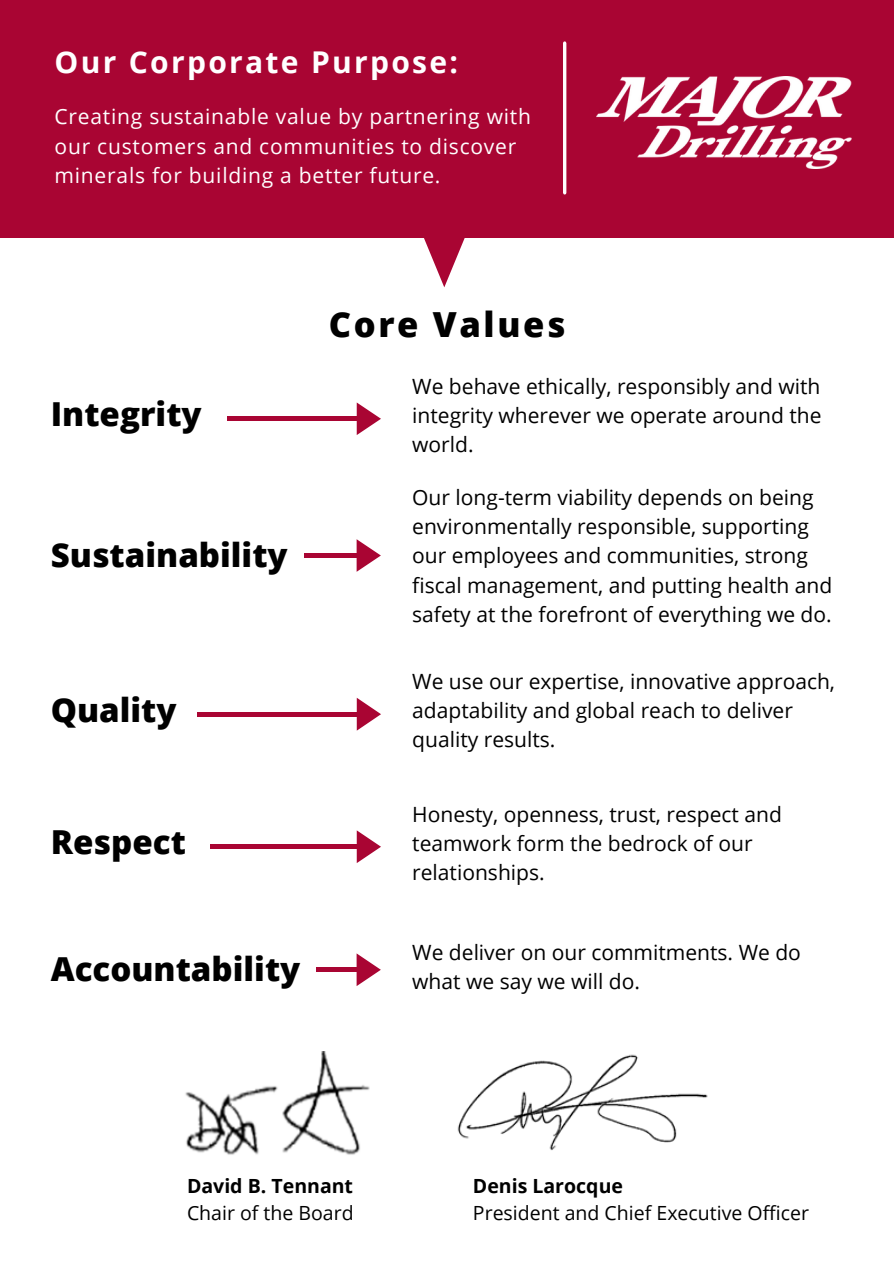
<style>
.page{position:relative;width:894px;height:1264px;background:#fff}
.page>*{position:absolute;margin:0;border:0;box-sizing:border-box;transform-origin:0 0}
.t1{font:800 34.5px "Open Sans";letter-spacing:.075em;color:#000}
.t2{font:800 33px "Open Sans";color:#000}
.t3{font:700 30px "Open Sans";letter-spacing:.075em;color:#fff}
.t4{font:21px/29.2px "Open Sans";color:#000}
.t5{font:21px/29.2px "Open Sans";letter-spacing:.035em;color:#fff}
.t6{font:19.5px "Open Sans";color:#000}
.t7{font:700 19.5px "Open Sans";color:#000}
</style>
<div class="page">
<img style="left:185px;top:1051px;width:185px;height:104px">
<img style="left:457px;top:1054px;width:251px;height:97px">
<svg style="left:424px;top:238px;width:41px;height:49px"></svg>
<div style="left:0;top:0;width:893px;height:238px;background:#a90533"></div>
<img style="left:596px;top:76px;width:254px;height:93px">
<div style="left:227px;top:416px;width:135px;height:5px;background:#a90533"></div>
<svg style="left:356px;top:402px;width:25px;height:33px"></svg>
<div style="left:197px;top:711px;width:165px;height:5px;background:#a90533"></div>
<svg style="left:356px;top:697px;width:25px;height:33px"></svg>
<div style="left:211px;top:844px;width:151px;height:5px;background:#a90533"></div>
<svg style="left:356px;top:830px;width:25px;height:33px"></svg>
<div style="left:304px;top:553px;width:57px;height:5px;background:#a90533"></div>
<svg style="left:356px;top:539px;width:25px;height:33px"></svg>
<div style="left:316px;top:967px;width:45px;height:5px;background:#a90533"></div>
<svg style="left:356px;top:953px;width:25px;height:33px"></svg>
<hr style="left:563px;top:43px;width:3px;height:150px;background:#fff">
<p class="t3" style="left:55px;top:40px;width:405px">Our Corporate Purpose:</p>
<p class="t5" style="left:55px;top:102px;width:478px">Creating sustainable value by partnering with our customers and communities to discover minerals for building a better future.</p>
<p class="t2" style="left:51px;top:391px;width:152px">Integrity</p>
<p class="t2" style="left:51px;top:531px;width:238px">Sustainability</p>
<p class="t2" style="left:51px;top:686px;width:127px">Quality</p>
<p class="t2" style="left:51px;top:819px;width:136px">Respect</p>
<p class="t2" style="left:51px;top:945px;width:251px">Accountability</p>
<p class="t1" style="left:329px;top:300px;width:238px">Core Values</p>
<p class="t4" style="left:412px;top:371px;width:410px;text-align:justify">We behave ethically, responsibly and with integrity wherever we operate around the world.</p>
<p class="t4" style="left:412px;top:482px;width:421px">Our long-term viability depends on being environmentally responsible, supporting our employees and communities, strong fiscal management, and putting health and safety at the forefront of everything we do.</p>
<p class="t4" style="left:412px;top:666px;width:424px">We use our expertise, innovative approach, adaptability and global reach to deliver quality results.</p>
<p class="t4" style="left:412px;top:798px;width:371px">Honesty, openness, trust, respect and teamwork form the bedrock of our relationships.</p>
<p class="t4" style="left:412px;top:937px;width:390px">We deliver on our commitments. We do what we say we will do.</p>
<p class="t7" style="left:187px;top:1171px;width:167px">David B. Tennant</p>
<p class="t6" style="left:187px;top:1198px;width:168px">Chair of the Board</p>
<p class="t7" style="left:473px;top:1171px;width:151px">Denis Larocque</p>
<p class="t6" style="left:473px;top:1198px;width:337px">President and Chief Executive Officer</p>
</div>
